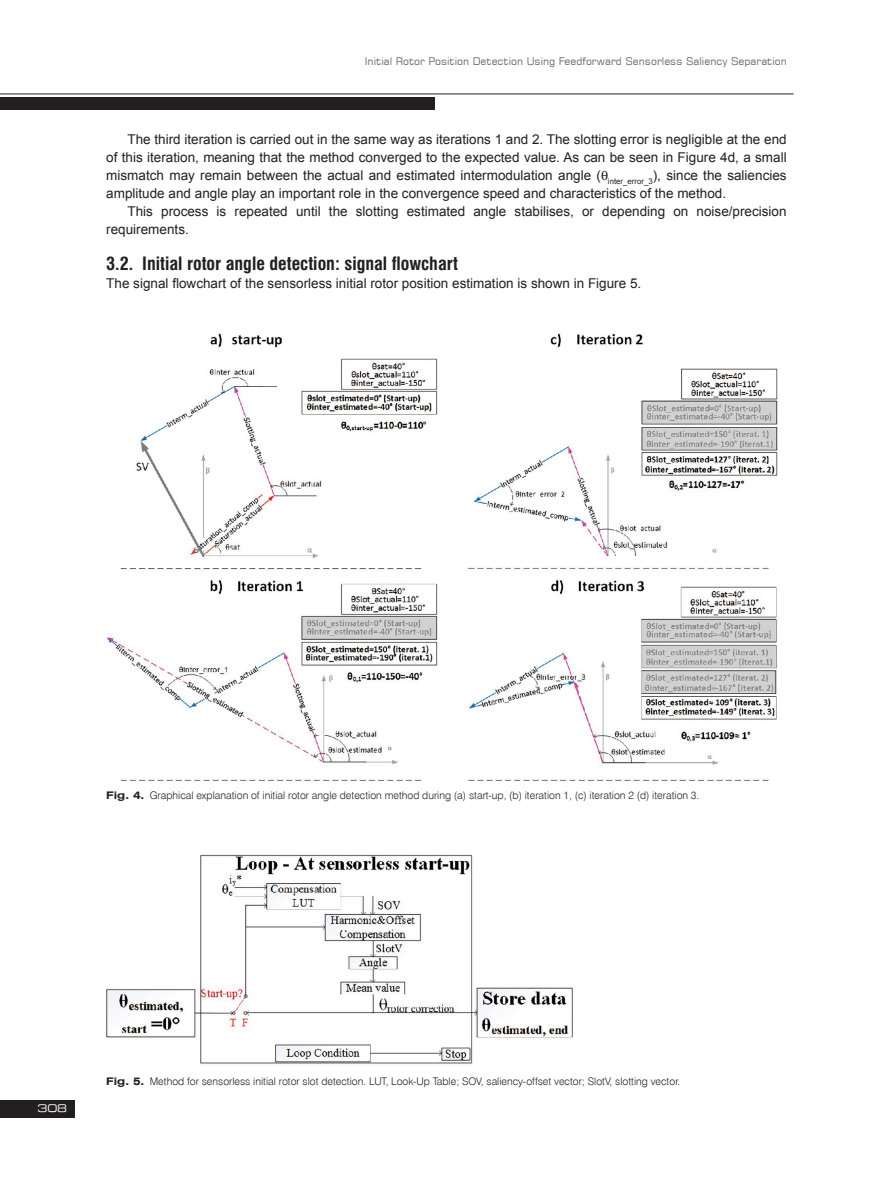
<style>
.page{position:relative;width:893px;height:1178px;background:#fff}
.page>*{position:absolute;margin:0;border:0;box-sizing:border-box;transform-origin:0 0}
._1_1__Sub-title{font:700 18px "Swis 721 Cn EU";color:#231f20}
.TEKST_2{font:13.5px/18px "Arial";color:#231f20;text-align:justify}
.TEKST{font:13.5px "Arial";color:#231f20}
.Fig__1__text{font:10.5px "Swis 721 Lt EU";color:#231f20}
.t1{font:10.5px "Square 721 EU";color:#6c6d70}
.t2{font:10.5px "Square 721 Ex EU";color:#fff}
.s1{font-family:"Swis 721 Ex EU";font-weight:700}
</style>
<div class="page">
<div style="left:0;top:97px;width:435px;height:12px;background:#231f20"></div>
<div style="left:0;top:1100px;width:75px;height:17px;background:#231f20"></div>
<hr style="left:0;top:94px;width:794px;height:1px;background:#231f20">
<img style="left:106px;top:854px;width:467px;height:210px">
<img style="left:106px;top:333px;width:672px;height:448px">
<p class="t1" style="left:365px;top:54px;width:423px">Initial Rotor Position Detection Using Feedforward Sensorless Saliency Separation</p>
<p class="TEKST_2" style="left:106px;top:130px;width:682px;text-indent:21px">The third iteration is carried out in the same way as iterations 1 and 2. The slotting error is negligible at the end of this iteration, meaning that the method converged to the expected value. As can be seen in Figure 4d, a small mismatch may remain between the actual and estimated intermodulation angle ( <sub>inter_error_3</sub>), since the saliencies amplitude and angle play an important role in the convergence speed and characteristics of the method.</p>
<p class="TEKST_2" style="left:106px;top:202px;width:682px;text-indent:21px">This process is repeated until the slotting estimated angle stabilises, or depending on noise/precision requirements.</p>
<p class="_1_1__Sub-title" style="left:106px;top:253px;width:353px">3.2. Initial rotor angle detection: signal flowchart</p>
<p class="TEKST" style="left:106px;top:274px;width:536px">The signal flowchart of the sensorless initial rotor position estimation is shown in Figure 5.</p>
<p class="Fig__1__text" style="left:106px;top:788px;width:595px"><span class="s1">Fig. 4.</span> Graphical explanation of initial rotor angle detection method during (a) start-up, (b) iteration 1, (c) iteration 2 (d) iteration 3.</p>
<p class="t2" style="left:37px;top:1102px;width:31px">308</p>
<p class="Fig__1__text" style="left:106px;top:1074px;width:576px"><span class="s1">Fig. 5.</span> Method for sensorless initial rotor slot detection. LUT, Look-Up Table; SOV, saliency-offset vector; SlotV, slotting vector.</p>
</div>
